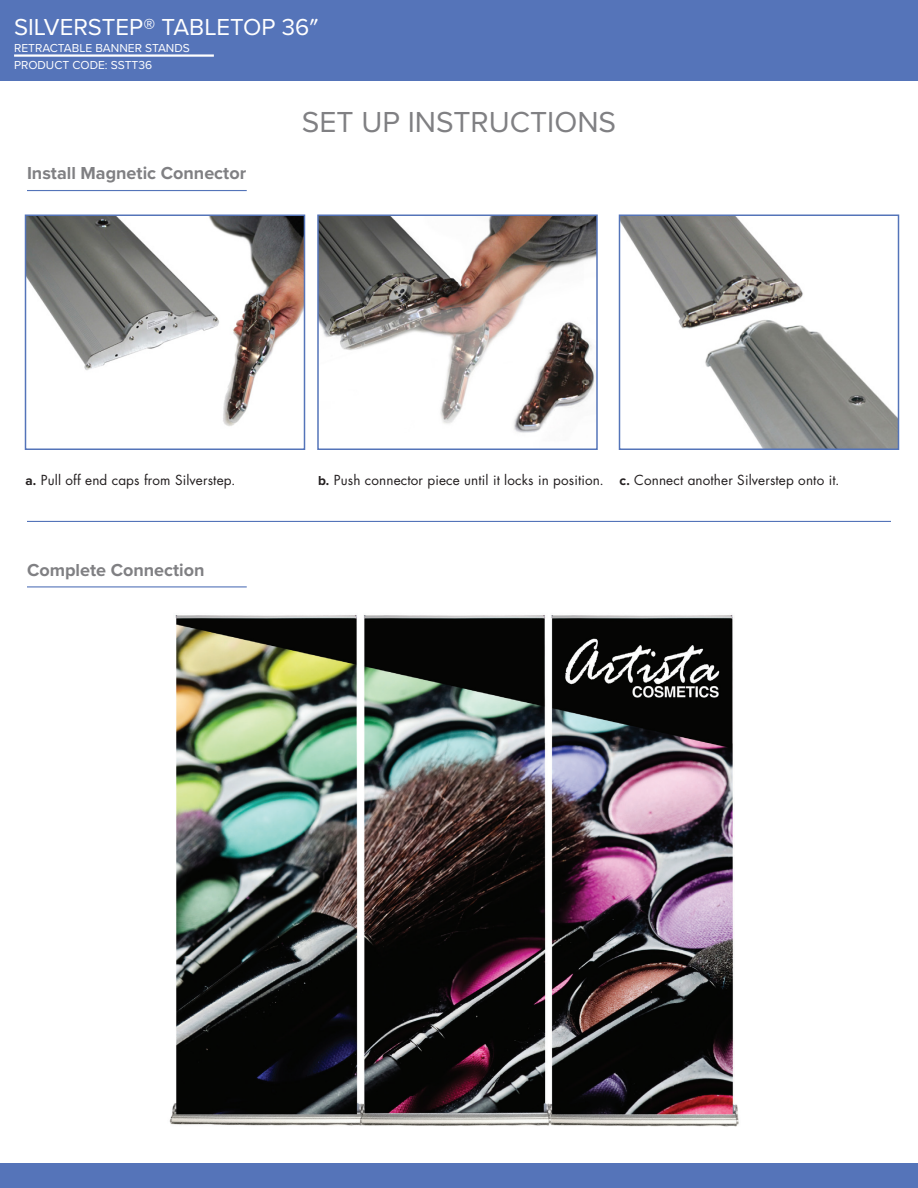
<style>
.page{position:relative;width:918px;height:1188px;background:#fff}
.page>*{position:absolute;margin:0;border:0;box-sizing:border-box;transform-origin:0 0}
.Category_Sub_Title_2{font:30px "Proxima Nova";color:#808083}
.Category_Sub_Title_2-2{font:24px "Proxima Nova";color:#fff}
.t1{font:700 18px "Proxima Nova";color:#808083}
.t2{font:13.5px "Futura Std";letter-spacing:.01em;color:#231f20}
.top_page_name_regula{font:12px "Proxima Nova";color:#fff}
.s1{font-family:"Proxima Nova";font-weight:700}
.s2{font-family:"Proxima Nova"}
</style>
<div class="page">
<div style="left:0;top:1164px;width:918px;height:24px;background:#5574b9"></div>
<div style="left:0;top:0;width:918px;height:81px;background:#5574b9"></div>
<hr style="left:14px;top:54px;width:200px;height:3px;background:#fff">
<hr style="left:27px;top:190px;width:220px;height:1px;background:#5474b9">
<hr style="left:27px;top:586px;width:220px;height:1px;background:#5474b9">
<img style="left:28px;top:217px;width:274px;height:209px">
<div style="left:25px;top:214px;width:280px;height:236px;border:2px solid #5474b9"></div>
<img style="left:320px;top:217px;width:275px;height:216px">
<div style="left:317px;top:214px;width:281px;height:236px;border:2px solid #5474b9"></div>
<img style="left:622px;top:217px;width:274px;height:230px">
<div style="left:619px;top:214px;width:280px;height:236px;border:2px solid #5474b9"></div>
<hr style="left:27px;top:521px;width:864px;height:1px;background:#5474b9">
<img style="left:169px;top:615px;width:570px;height:512px">
<p class="Category_Sub_Title_2-2" style="left:14px;top:9px;width:305px">SILVERSTEP® TABLETOP 36″</p>
<p class="top_page_name_regula" style="left:14px;top:39px;width:177px">RETRACTABLE BANNER STANDS</p>
<p class="top_page_name_regula" style="left:14px;top:56px;width:140px">PRODUCT CODE: SSTT36</p>
<p class="t1" style="left:27px;top:160px;width:221px">Install Magnetic Connector</p>
<p class="Category_Sub_Title_2" style="left:302px;top:100px;width:316px">SET UP INSTRUCTIONS</p>
<p class="t2" style="left:26px;top:471px;width:211px"><span class="s1">a.</span> Pull off end caps from Silverstep<span class="s2">.</span></p>
<p class="t2" style="left:318px;top:471px;width:287px"><span class="s1">b.</span> Push connector piece until it locks in position<span class="s2">.</span></p>
<p class="t2" style="left:620px;top:471px;width:221px"><span class="s1">c.</span> Connect another Silverstep onto it<span class="s2">.</span></p>
<p class="t1" style="left:27px;top:556px;width:179px">Complete Connection</p>
</div>
